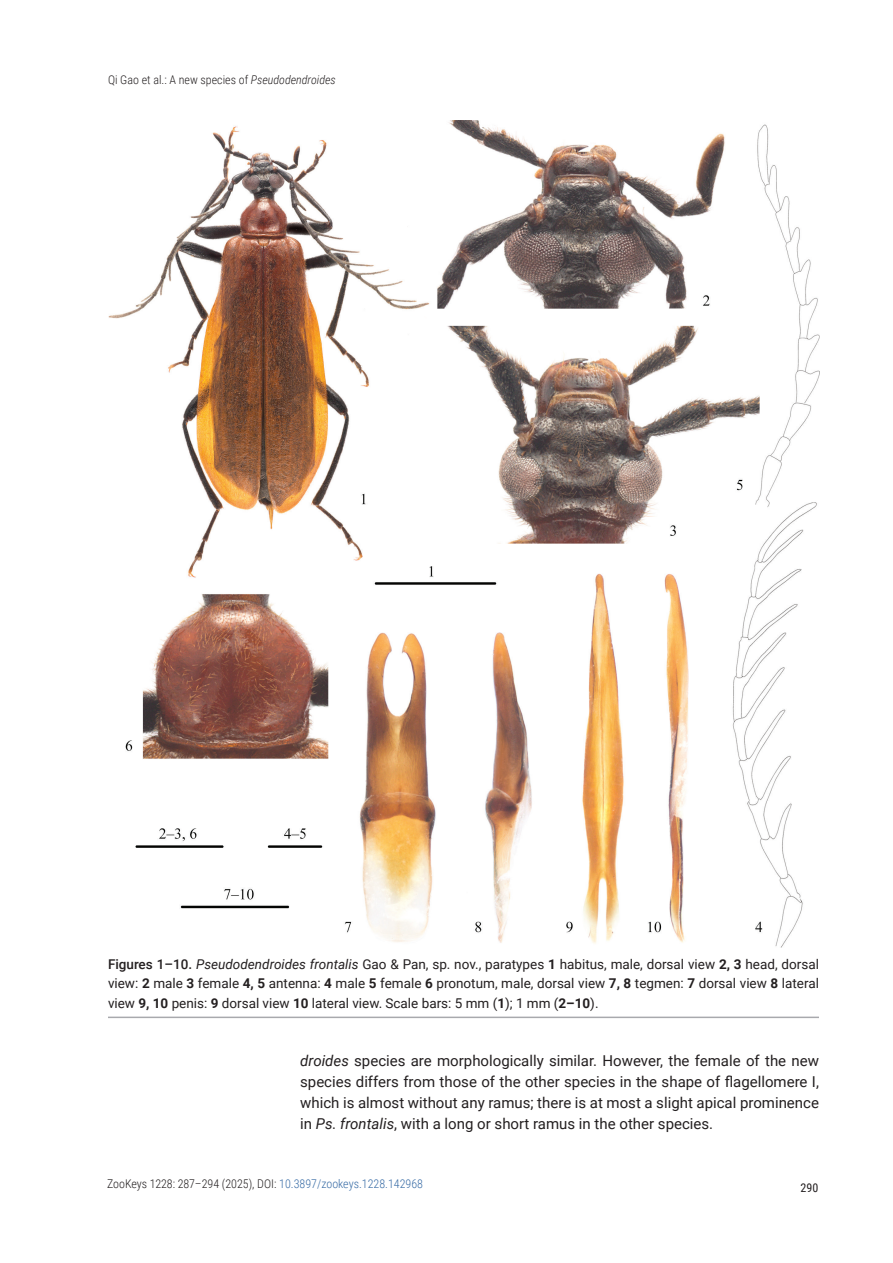
<style>
.page{position:relative;width:893px;height:1263px;background:#fff}
.page>*{position:absolute;margin:0;border:0;box-sizing:border-box;transform-origin:0 0}
.Body_text{font:15px/21px "Roboto";color:#231f20;text-align:justify}
.FIG_-_Caption{font:13.5px/19.8px "Roboto";color:#231f20;text-align:justify}
.t1{font:300 12px "Roboto Condensed";color:#231f20}
.t2{font:12px "Roboto Condensed";color:#231f20}
.s1{font-style:italic}
.s2{font-weight:500}
.s3{font-weight:700}
.s4{color:#376ba5}
</style>
<div class="page">
<hr style="left:108px;top:1016px;width:711px;height:2px;background:#a8a9ad">
<img style="left:108px;top:121px;width:711px;height:827px">
<p class="t1" style="left:108px;top:71px;width:229px">Qi Gao et al.: A new species of <span class="s1">Pseudodendroides</span></p>
<p class="FIG_-_Caption" style="left:108px;top:953px;width:712px"><span class="s2">Figures 1–10.</span> <span class="s1">Pseudodendroides frontalis</span> Gao &amp; Pan, sp. nov., paratypes <span class="s3">1</span> habitus, male, dorsal view <span class="s3">2, 3</span> head, dorsal view: <span class="s3">2</span> male <span class="s3">3</span> female <span class="s3">4, 5</span> antenna: <span class="s3">4</span> male <span class="s3">5</span> female <span class="s3">6</span> pronotum, male, dorsal view <span class="s3">7, 8</span> tegmen: <span class="s3">7</span> dorsal view <span class="s3">8</span> lateral view <span class="s3">9, 10</span> penis: <span class="s3">9</span> dorsal view <span class="s3">10</span> lateral view. Scale bars: 5 mm (<span class="s3">1</span>); 1 mm (<span class="s3">2–10</span>).</p>
<p class="Body_text" style="left:300px;top:1049px;width:520px"><span class="s1">droides</span> species are morphologically similar. However, the female of the new species differs from those of the other species in the shape of flagellomere I, which is almost without any ramus; there is at most a slight apical prominence in <span class="s1">Ps. frontalis</span>, with a long or short ramus in the other species.</p>
<p class="t1" style="left:107px;top:1175px;width:318px">ZooKeys 1228: 287–294 (2025), DOI: <span class="s4">10.3897/zookeys.1228.142968</span></p>
<p class="t2" style="left:801px;top:1179px;width:19px">290</p>
</div>
